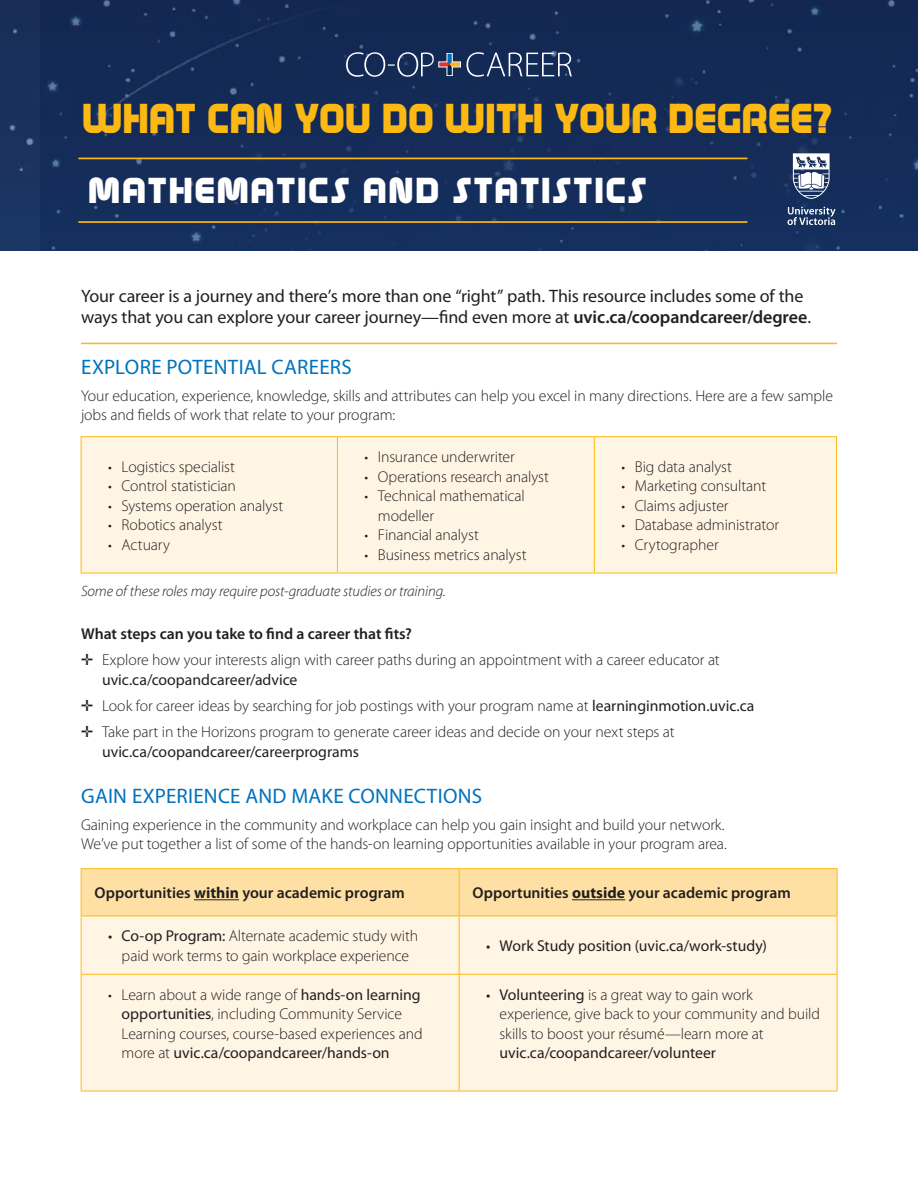
<style>
.page{position:relative;width:918px;height:1188px;background:#fff}
.page>*{position:absolute;margin:0;border:0;box-sizing:border-box;transform-origin:0 0}
.t1{font:41.7px "Age";letter-spacing:.04em;color:#fdb913;scale:.93 1}
.t2{font:36px "Age";letter-spacing:.08em;color:#fff}
.t3{font:21px "Myriad Pro";letter-spacing:.01em;color:#0072bc}
.t4{font:18px/21px "Myriad Pro";letter-spacing:-.01em;color:#231f20}
.t5{font:300 15.75px/19.5px "Myriad Pro";letter-spacing:-.005em;color:#231f20}
.t6{font:15.75px "Myriad Pro";color:#231f20}
.t7{font:600 15.75px "Myriad Pro";color:#231f20}
.t8{font:italic 300 15px "Myriad Pro";letter-spacing:-.005em;color:#231f20}
.s1{font-weight:600}
.s2{font-size:15px}
.s3{font-weight:400}
.s4{font-weight:700}
.s5{font-weight:400;font-size:15px}
</style>
<div class="page">
<div style="left:0;top:0;width:40px;height:251px;background:#1a315c"></div>
<div style="left:40px;top:0;width:878px;height:251px;background:#142b57"></div>
<svg style="left:346px;top:52px;width:226px;height:25px"></svg>
<hr style="left:78px;top:158px;width:669px;height:1px;background:#fdb913">
<hr style="left:78px;top:221px;width:669px;height:2px;background:#fdb913">
<hr style="left:81px;top:343px;width:756px;height:1px;background:#fdb913">
<div style="left:82px;top:437px;width:754px;height:136px;background:#fff5e5"></div>
<hr style="left:81px;top:437px;width:1px;height:136px;background:#fdb913">
<hr style="left:81px;top:436px;width:256px;height:1px;background:#fdb913">
<hr style="left:337px;top:436px;width:257px;height:1px;background:#fdb913">
<hr style="left:594px;top:436px;width:243px;height:1px;background:#fdb913">
<hr style="left:337px;top:437px;width:1px;height:136px;background:#fdb913">
<hr style="left:594px;top:437px;width:1px;height:136px;background:#fdb913">
<hr style="left:836px;top:437px;width:1px;height:136px;background:#fdb913">
<hr style="left:81px;top:573px;width:256px;height:1px;background:#fdb913">
<hr style="left:337px;top:573px;width:257px;height:1px;background:#fdb913">
<hr style="left:594px;top:573px;width:243px;height:1px;background:#fdb913">
<div style="left:82px;top:869px;width:755px;height:47px;background:#ffe0a4"></div>
<div style="left:82px;top:917px;width:755px;height:174px;background:#fff5e5"></div>
<hr style="left:81px;top:869px;width:1px;height:47px;background:#fdb913">
<hr style="left:81px;top:868px;width:378px;height:1px;background:#fdb913">
<hr style="left:459px;top:868px;width:379px;height:1px;background:#fdb913">
<hr style="left:459px;top:869px;width:1px;height:47px;background:#fdb913">
<hr style="left:837px;top:869px;width:1px;height:47px;background:#fdb913">
<hr style="left:81px;top:916px;width:1px;height:58px;background:#fdb913">
<hr style="left:81px;top:916px;width:378px;height:1px;background:#fdb913">
<hr style="left:459px;top:916px;width:379px;height:1px;background:#fdb913">
<hr style="left:459px;top:916px;width:1px;height:58px;background:#fdb913">
<hr style="left:837px;top:916px;width:1px;height:58px;background:#fdb913">
<hr style="left:81px;top:975px;width:1px;height:116px;background:#fdb913">
<hr style="left:459px;top:975px;width:1px;height:116px;background:#fdb913">
<hr style="left:837px;top:975px;width:1px;height:116px;background:#fdb913">
<hr style="left:81px;top:974px;width:378px;height:1px;background:#fdb913">
<hr style="left:459px;top:974px;width:379px;height:1px;background:#fdb913">
<hr style="left:81px;top:1091px;width:378px;height:1px;background:#fdb913">
<hr style="left:459px;top:1091px;width:379px;height:1px;background:#fdb913">
<hr style="left:194px;top:899px;width:45px;height:1px;background:#231f20">
<hr style="left:572px;top:899px;width:53px;height:1px;background:#231f20">
<svg style="left:787px;top:207px;width:49px;height:18px"></svg>
<svg style="left:793px;top:153px;width:37px;height:46px"></svg>
<h1 class="t1" style="left:83px;top:98px;width:807px">WHAT CAN YOU DO WITH YOUR DEGREE?</h1>
<h2 class="t2" style="left:89px;top:173px;width:559px">MATHEMATICS AND STATISTICS</h2>
<p class="t4" style="left:81px;top:285px;width:732px">Your career is a journey and there’s more than one “right” path. This resource includes some of the ways that you can explore your career journey—find even more at <span class="s1">uvic.ca/coopandcareer/degree</span>.</p>
<h3 class="t3" style="left:81px;top:354px;width:272px">EXPLORE POTENTIAL CAREERS</h3>
<p class="t5" style="left:81px;top:386px;width:754px">Your education, experience, knowledge, skills and attributes can help you excel in many directions. Here are a few sample jobs and fields of work that relate to your program:</p>
<p class="t5" style="left:108px;top:457px;width:128px"><span class="s2">•</span> Logistics specialist</p>
<p class="t5" style="left:108px;top:476px;width:129px"><span class="s2">•</span> Control statistician</p>
<p class="t5" style="left:108px;top:496px;width:177px"><span class="s2">•</span> Systems operation analyst</p>
<p class="t5" style="left:108px;top:515px;width:116px"><span class="s2">•</span> Robotics analyst</p>
<p class="t5" style="left:108px;top:535px;width:63px"><span class="s2">•</span> Actuary</p>
<p class="t5" style="left:364px;top:447px;width:152px"><span class="s2">•</span> Insurance underwriter</p>
<p class="t5" style="left:364px;top:466px;width:186px"><span class="s2">•</span> Operations research analyst</p>
<p class="t5" style="left:378px;top:486px;width:149px;text-indent:-14px"><span class="s2">•</span> Technical mathematical modeller</p>
<p class="t5" style="left:364px;top:525px;width:116px"><span class="s2">•</span> Financial analyst</p>
<p class="t5" style="left:364px;top:544px;width:164px"><span class="s2">•</span> Business metrics analyst</p>
<p class="t5" style="left:621px;top:457px;width:112px"><span class="s2">•</span> Big data analyst</p>
<p class="t5" style="left:621px;top:476px;width:146px"><span class="s2">•</span> Marketing consultant</p>
<p class="t5" style="left:621px;top:496px;width:109px"><span class="s2">•</span> Claims adjuster</p>
<p class="t5" style="left:621px;top:515px;width:159px"><span class="s2">•</span> Database administrator</p>
<p class="t5" style="left:621px;top:535px;width:99px"><span class="s2">•</span> Crytographer</p>
<p class="t8" style="left:81px;top:582px;width:366px">Some of these roles may require post-graduate studies or training.</p>
<p class="t5" style="left:81px;top:621px;width:640px;line-height:26.2px"><span class="s1">What steps can you take to find a career that fits?<br></span>✛ Explore how your interests align with career paths during an appointment with a career educator at</p>
<p class="t5" style="left:81px;top:666px;width:675px;line-height:26.2px;text-indent:21px"><span class="s3">uvic.ca/coopandcareer/advice<br></span>✛ Look for career ideas by searching for job postings with your program name at <span class="s3">learninginmotion.uvic.ca </span>✛ Take part in the Horizons program to generate career ideas and decide on your next steps at</p>
<p class="t6" style="left:102px;top:742px;width:258px">uvic.ca/coopandcareer/careerprograms</p>
<h3 class="t3" style="left:81px;top:783px;width:402px">GAIN EXPERIENCE AND MAKE CONNECTIONS</h3>
<p class="t5" style="left:81px;top:815px;width:647px">Gaining experience in the community and workplace can help you gain insight and build your network.<br>We’ve put together a list of some of the hands-on learning opportunities available in your program area.</p>
<p class="t7" style="left:95px;top:883px;width:312px">Opportunities <span class="s4">within</span> your academic program</p>
<p class="t7" style="left:473px;top:883px;width:320px">Opportunities <span class="s4">outside</span> your academic program</p>
<p class="t5" style="left:108px;top:926px;width:312px;text-align:center"><span class="s5">•</span> <span class="s3">Co-op Program:</span> Alternate academic study with paid work terms to gain workplace experience</p>
<p class="t6" style="left:486px;top:936px;width:282px"><span class="s2">•</span> Work Study position (uvic.ca/work-study)</p>
<p class="t5" style="left:122px;top:984px;width:303px;text-indent:-14px"><span class="s2">•</span> Learn about a wide range of <span class="s3">hands-on learning opportunities</span>, including Community Service Learning courses, course-based experiences and more at <span class="s3">uvic.ca/coopandcareer/hands-on</span></p>
<p class="t5" style="left:500px;top:984px;width:322px;text-indent:-14px"><span class="s5">•</span> <span class="s3">Volunteering</span> is a great way to gain work experience, give back to your community and build skills to boost your résumé—learn more at</p>
<p class="t6" style="left:500px;top:1043px;width:218px">uvic.ca/coopandcareer/volunteer</p>
</div>
